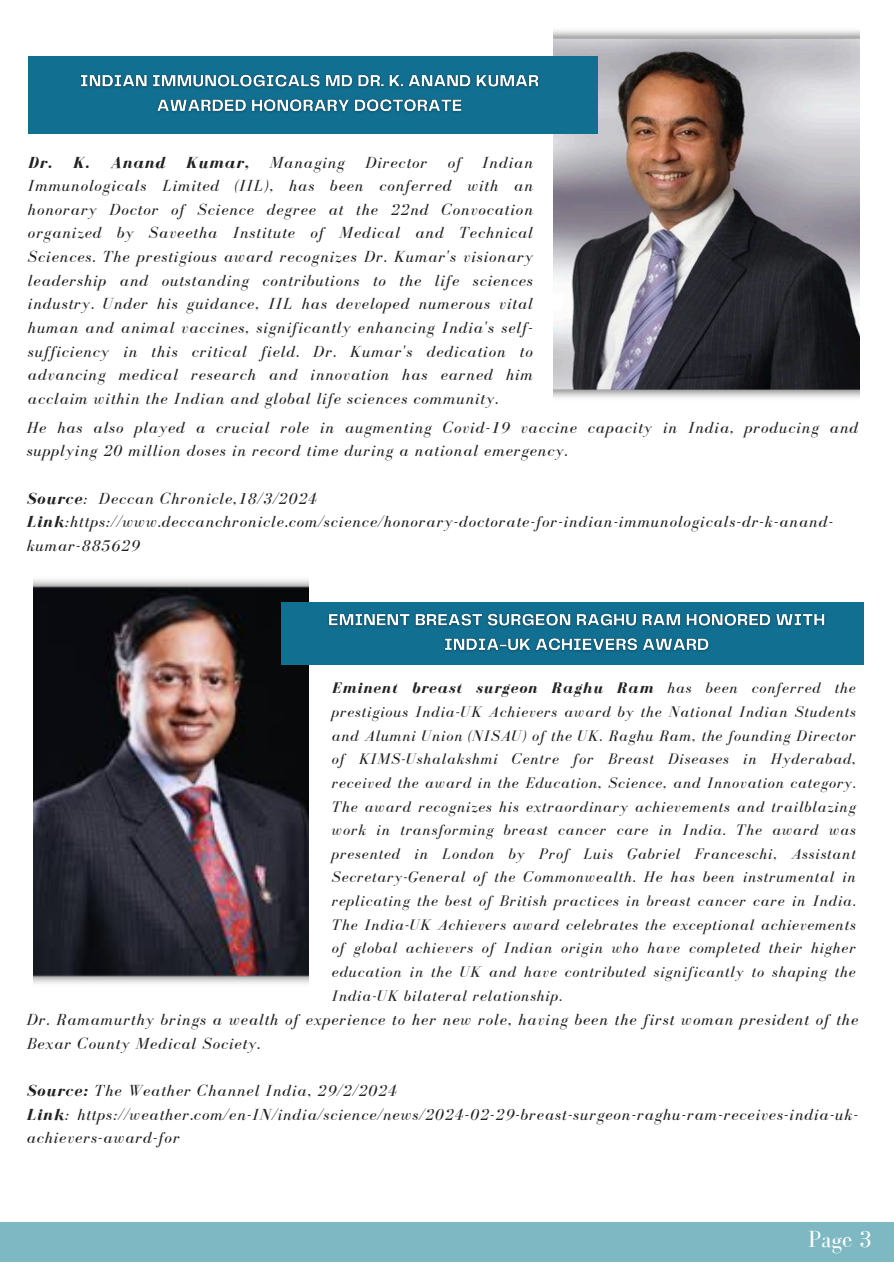
<style>
.page{position:relative;width:894px;height:1264px;background:#fff}
.page>*{position:absolute;margin:0;border:0;box-sizing:border-box;transform-origin:0 0}
.t1{font:24px "Bodoni FLF";color:#fff}
.t2{font:italic 16.5px/23.7px "Bodoni FLF";letter-spacing:.06em;color:#222}
.t3{font:italic 700 16.5px "Bodoni FLF";letter-spacing:.06em;color:#222}
.t4{font:italic 15.75px/23.7px "Bodoni FLF";letter-spacing:.06em;color:#222;text-align:justify}
.s1{font-weight:700}
</style>
<div class="page">
<div style="left:0;top:1222px;width:893px;height:39px;background:#7eb9c3"></div>
<img style="left:34px;top:579px;width:274px;height:405px">
<div style="left:281px;top:602px;width:581px;height:63px;background:#116f92"></div>
<img style="left:553px;top:30px;width:306px;height:368px">
<div style="left:28px;top:57px;width:569px;height:77px;background:#116f92"></div>
<img style="left:328px;top:613px;width:497px;height:39px">
<img style="left:80px;top:74px;width:459px;height:39px">
<p class="t3" style="left:28px;top:153px;width:63px">Dr. K.</p>
<p class="t3" style="left:110px;top:153px;width:56px">Anand</p>
<p class="t3" style="left:186px;top:153px;width:64px">Kumar,</p>
<p class="t2" style="left:270px;top:150px;width:76px">Managing</p>
<p class="t2" style="left:365px;top:150px;width:63px">Director</p>
<p class="t2" style="left:448px;top:150px;width:15px">of</p>
<p class="t2" style="left:28px;top:150px;width:506px;text-align:justify;text-indent:454px">Indian Immunologicals Limited (IIL), has been conferred with an honorary Doctor of Science degree at the 22nd Convocation organized by Saveetha Institute of Medical and Technical Sciences. The prestigious award recognizes Dr. Kumar's visionary leadership and outstanding contributions to the life sciences industry. Under his guidance, IIL has developed numerous vital human and animal vaccines, significantly enhancing India's self&shy;sufficiency in this critical field. Dr. Kumar's dedication to advancing medical research and innovation has earned him acclaim within the Indian and global life sciences community.</p>
<p class="t2" style="left:27px;top:415px;width:832px">He has also played a crucial role in augmenting Covid-19 vaccine capacity in India, producing and supplying 20 million doses in record time during a national emergency.</p>
<p class="t2" style="left:27px;top:486px;width:292px"><span class="s1">Source</span>: Deccan Chronicle,18/3/2024</p>
<p class="t2" style="left:27px;top:510px;width:807px"><span class="s1">Link</span>:https://www.deccanchronicle.com/science/honorary-doctorate-for-indian-immunologicals-dr-k-anand&shy;kumar-885629</p>
<p class="t4" style="left:332px;top:676px;width:525px"><span class="s1">Eminent breast surgeon Raghu Ram</span> has been conferred the prestigious India-UK Achievers award by the National Indian Students and Alumni Union (NISAU) of the UK. Raghu Ram, the founding Director of KIMS-Ushalakshmi Centre for Breast Diseases in Hyderabad, received the award in the Education, Science, and Innovation category.<br>The award recognizes his extraordinary achievements and trailblazing work in transforming breast cancer care in India. The award was presented in London by Prof Luis Gabriel Franceschi, Assistant Secretary-General of the Commonwealth. He has been instrumental in replicating the best of British practices in breast cancer care in India.<br>The India-UK Achievers award celebrates the exceptional achievements of global achievers of Indian origin who have completed their higher education in the UK and have contributed significantly to shaping the India-UK bilateral relationship.</p>
<p class="t2" style="left:27px;top:1007px;width:832px">Dr. Ramamurthy brings a wealth of experience to her new role, having been the first woman president of the<br>Bexar County Medical Society.</p>
<p class="t2" style="left:27px;top:1078px;width:371px"><span class="s1">Source:</span> The Weather Channel India, 29/2/2024</p>
<p class="t2" style="left:27px;top:1102px;width:832px"><span class="s1">Link</span>: https://weather.com/en-IN/india/science/news/2024-02-29-breast-surgeon-raghu-ram-receives-india-uk&shy;achievers-award-for</p>
<p class="t1" style="left:808px;top:1225px;width:65px">Page 3</p>
</div>
